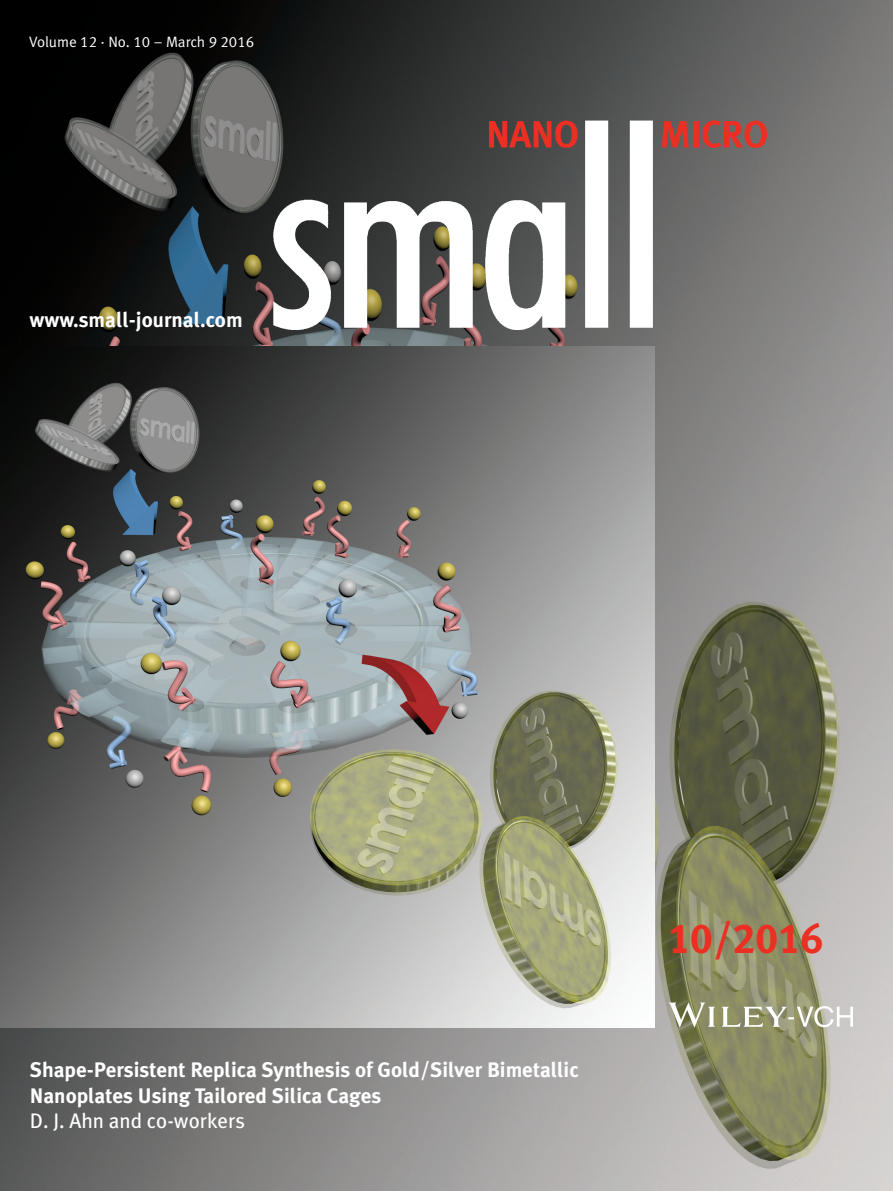
<style>
.page{position:relative;width:893px;height:1191px;background:#fff}
.page>*{position:absolute;margin:0;border:0;box-sizing:border-box;transform-origin:0 0}
.t1{font:42px "Meta Plus Bold Caps";color:#eb2f23}
.t2{font:700 21px/25.2px "Meta Plus";color:#fff}
.t3{font:21px "Meta Plus";color:#fff}
.t4{font:15px "Meta Normal LF";color:#fff}
</style>
<div class="page">
<img style="left:0;top:0;width:892px;height:1191px">
<img style="left:0;top:346px;width:653px;height:681px">
<img style="left:646px;top:982px;width:238px;height:66px">
<img style="left:273px;top:112px;width:494px;height:217px">
<p class="t4" style="left:29px;top:33px;width:226px">Volume 12 · No. 10 – March 9 2016</p>
<p class="t2" style="left:29px;top:307px;width:215px">www.small-journal.com</p>
<p class="t2" style="left:30px;top:1057px;width:550px">Shape-Persistent Replica Synthesis of Gold/Silver Bimetallic<br>Nanoplates Using Tailored Silica Cages</p>
<p class="t3" style="left:30px;top:1108px;width:216px">D. J. Ahn and co-workers</p>
<h1 class="t1" style="left:667px;top:914px;width:156px">10/2016</h1>
</div>
